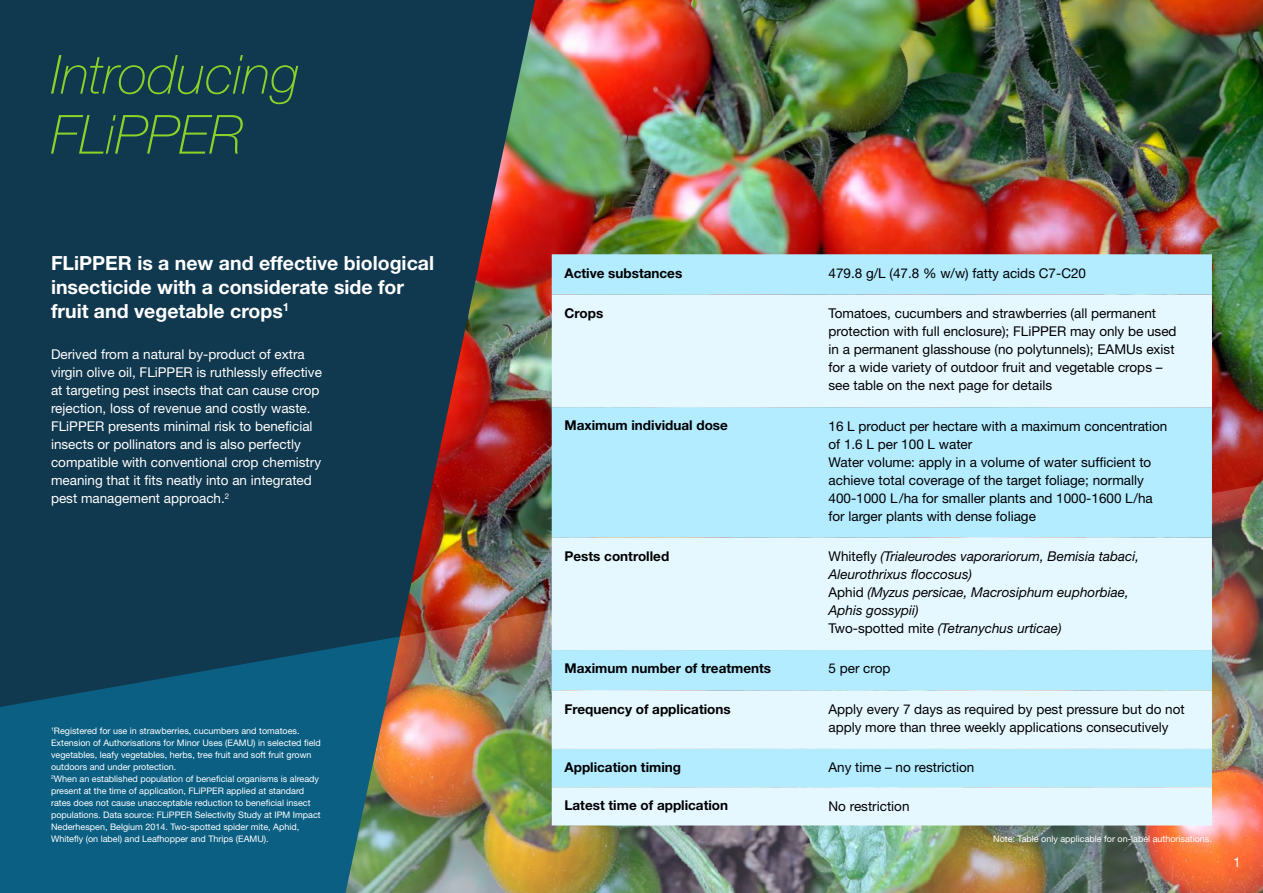
<style>
.page{position:relative;width:1263px;height:893px;background:#fff}
.page>*{position:absolute;margin:0;border:0;box-sizing:border-box;transform-origin:0 0}
.t1{font:italic 100 54px/60px "Helvetica Neue";color:#89d329}
.t2{font:700 19.5px/24px "Helvetica Neue";color:#fff}
.t3{font:13.5px/18px "Helvetica Neue";color:#000}
.t4{font:13.5px/18px "Helvetica Neue";color:#fff}
.t5{font:italic 13.5px/18px "Helvetica Neue";color:#000}
.t6{font:700 13.5px "Helvetica Neue";color:#000}
.t7{font:9px/12px "Helvetica Neue";color:#fff}
.s1{font-style:normal}
</style>
<div class="page">
<img style="left:535px;top:0;width:728px;height:482px">
<img style="left:535px;top:482px;width:728px;height:411px">
<img style="left:0;top:0;width:535px;height:893px">
<svg style="left:0;top:636px;width:400px;height:257px;background:#105b7a"></svg>
<div style="left:552px;top:254px;width:660px;height:41px;background:#b3ebff"></div>
<svg style="left:552px;top:295px;width:660px;height:530px;background:#d1f2fe"></svg>
<h1 class="t1" style="left:51px;top:45px;width:250px">Introducing<br>FLiPPER</h1>
<h2 class="t2" style="left:51px;top:250px;width:385px">FLiPPER is a new and effective biological insecticide with a considerate side for fruit and vegetable crops<sup>1</sup></h2>
<p class="t4" style="left:51px;top:345px;width:272px">Derived from a natural by-product of extra virgin olive oil, FLiPPER is ruthlessly effective at targeting pest insects that can cause crop rejection, loss of revenue and costly waste.<br>FLiPPER presents minimal risk to beneficial insects or pollinators and is also perfectly compatible with conventional crop chemistry meaning that it fits neatly into an integrated pest management approach.<sup>2</sup></p>
<p class="t7" style="left:51px;top:725px;width:271px"><sup>1</sup>Registered for use in strawberries, cucumbers and tomatoes.<br>Extension of Authorisations for Minor Uses (EAMU) in selected field vegetables, leafy vegetables, herbs, tree fruit and soft fruit grown outdoors and under protection.<br><sup>2</sup>When an established population of beneficial organisms is already present at the time of application, FLiPPER applied at standard rates does not cause unacceptable reduction to beneficial insect populations. Data source: FLiPPER Selectivity Study at IPM Impact Nederhespen, Belgium 2014. Two-spotted spider mite, Aphid, Whitefly (on label) and Leafhopper and Thrips (EAMU).</p>
<p class="t6" style="left:564px;top:264px;width:119px">Active substances</p>
<p class="t3" style="left:828px;top:264px;width:259px">479.8 g/L (47.8 % w/w) fatty acids C7-C20</p>
<p class="t6" style="left:564px;top:305px;width:40px">Crops</p>
<p class="t3" style="left:828px;top:304px;width:350px">Tomatoes, cucumbers and strawberries (all permanent protection with full enclosure); FLiPPER may only be used in a permanent glasshouse (no polytunnels); EAMUs exist for a wide variety of outdoor fruit and vegetable crops – see table on the next page for details</p>
<p class="t6" style="left:564px;top:417px;width:165px">Maximum individual dose</p>
<p class="t3" style="left:828px;top:417px;width:340px">16 L product per hectare with a maximum concentration of 1.6 L per 100 L water<br>Water volume: apply in a volume of water sufficient to achieve total coverage of the target foliage; normally 400-1000 L/ha for smaller plants and 1000-1600 L/ha for larger plants with dense foliage</p>
<p class="t6" style="left:564px;top:548px;width:106px">Pests controlled</p>
<p class="t5" style="left:828px;top:547px;width:312px"><span class="s1">Whitefly</span> (Trialeurodes vaporariorum, Bemisia tabaci, Aleurothrixus floccosus)<br><span class="s1">Aphid</span> (Myzus persicae, Macrosiphum euphorbiae, Aphis gossypii)<br><span class="s1">Two-spotted mite</span> (Tetranychus urticae)</p>
<p class="t6" style="left:564px;top:660px;width:208px">Maximum number of treatments</p>
<p class="t3" style="left:828px;top:659px;width:64px">5 per crop</p>
<p class="t6" style="left:564px;top:701px;width:168px">Frequency of applications</p>
<p class="t3" style="left:828px;top:700px;width:358px">Apply every 7 days as required by pest pressure but do not apply more than three weekly applications consecutively</p>
<p class="t6" style="left:564px;top:759px;width:118px">Application timing</p>
<p class="t3" style="left:828px;top:758px;width:147px">Any time – no restriction</p>
<p class="t6" style="left:564px;top:797px;width:165px">Latest time of application</p>
<p class="t3" style="left:828px;top:797px;width:83px">No restriction</p>
<p class="t7" style="left:993px;top:833px;width:220px">Note: Table only applicable for on-label authorisations.</p>
<p class="t4" style="left:1233px;top:853px;width:9px">1</p>
</div>
